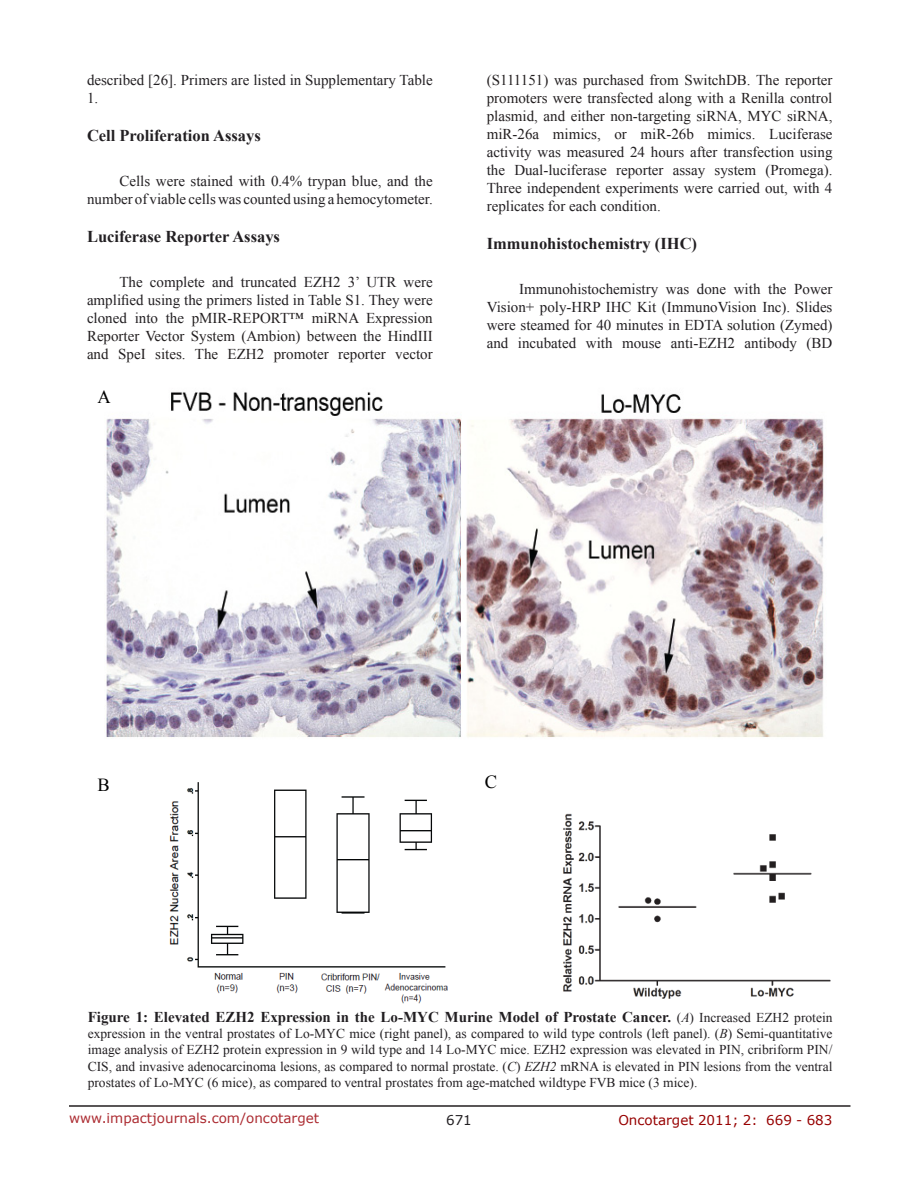
<style>
.page{position:relative;width:918px;height:1188px;background:#fff}
.page>*{position:absolute;margin:0;border:0;box-sizing:border-box;transform-origin:0 0}
.t1{font:18.45px "Times New Roman";color:#000}
.SubHeading{font:700 16.5px "Times New Roman";color:#221f22}
.BodyText{font:15px/18px "Times New Roman";color:#221f22;text-align:justify}
.BodyText-2{font:15px/18px "Times New Roman";color:#231f20;text-align:justify}
.FigureText{font:700 15px "Times New Roman";color:#221f22}
.FigureText-2{font:13.5px/16.2px "Times New Roman";color:#221f22;text-align:justify}
.t2{font:13.5px "Verdana";color:#ac2b31}
.t3{font:13.5px "Verdana";color:#970000}
.t4{font:13.5px "Verdana";color:#221f22}
.s1{color:#221f22}
.s2{color:#231f20}
.s3{font-weight:400;font-size:13.5px}
.s4{font-weight:400;font-style:italic;font-size:13.5px}
.s5{font-style:italic}
</style>
<div class="page">
<hr style="left:69px;top:1105px;width:781px;height:2px;background:#231f20">
<img style="left:106px;top:392px;width:718px;height:345px">
<img style="left:169px;top:782px;width:279px;height:222px">
<img style="left:563px;top:813px;width:268px;height:186px">
<p class="BodyText" style="left:87px;top:71px;width:347px">described [26]. Primers are listed in Supplementary Table<br>1.</p>
<p class="SubHeading" style="left:87px;top:124px;width:175px">Cell Proliferation Assays</p>
<p class="BodyText" style="left:87px;top:172px;width:347px;text-align:right">Cells were stained with 0.4% trypan blue, and the number of viable cells was counted using a hemocytometer.</p>
<p class="SubHeading" style="left:87px;top:225px;width:195px">Luciferase Reporter Assays</p>
<p class="BodyText-2" style="left:87px;top:273px;width:347px;text-indent:32px"><span class="s1">The complete and truncated EZH2 3’ UTR were amplified using the primers listed in Table S1. They were cloned into the</span> pMIR-REPORT™ miRNA Expression Reporter Vector System (Ambion) between the HindIII and SpeI sites. The EZH2 promoter reporter vector</p>
<p class="t1" style="left:97px;top:384px;width:15px">A</p>
<p class="BodyText" style="left:487px;top:71px;width:347px"><span class="s2">(S111151) was purchased from SwitchDB. The reporter promoters were transfected along with a Renilla control plasmid, and either non-targeting siRNA, MYC siRNA, miR-26a mimics, or miR-26b mimics.</span> Luciferase activity was measured 24 hours after transfection using the Dual-luciferase reporter assay system (Promega).<br>Three independent experiments were carried out, with 4 replicates for each condition.</p>
<p class="SubHeading" style="left:487px;top:232px;width:212px">Immunohistochemistry (IHC)</p>
<p class="BodyText" style="left:487px;top:280px;width:347px;text-indent:32px">Immunohistochemistry was done with the Power Vision+ poly-HRP IHC Kit (ImmunoVision Inc). Slides were steamed for 40 minutes in EDTA solution (Zymed) and incubated with mouse anti-EZH2 antibody (BD</p>
<p class="t1" style="left:97px;top:772px;width:14px">B</p>
<p class="t1" style="left:485px;top:769px;width:14px">C</p>
<p class="FigureText" style="left:88px;top:1007px;width:746px">Figure 1: Elevated EZH2 Expression in the Lo-MYC Murine Model of Prostate Cancer. <span class="s3">(</span><span class="s4">A</span><span class="s3">) Increased EZH2 protein</span></p>
<p class="FigureText-2" style="left:88px;top:1025px;width:746px">expression in the ventral prostates of Lo-MYC mice (right panel), as compared to wild type controls (left panel). (<span class="s5">B</span>) Semi-quantitative image analysis of EZH2 protein expression in 9 wild type and 14 Lo-MYC mice. EZH2 expression was elevated in PIN, cribriform PIN/ CIS, and invasive adenocarcinoma lesions, as compared to normal prostate. (<span class="s5">C</span>) <span class="s5">EZH2</span> mRNA is elevated in PIN lesions from the ventral prostates of Lo-MYC (6 mice), as compared to ventral prostates from age-matched wildtype FVB mice (3 mice).</p>
<p class="t2" style="left:69px;top:1109px;width:252px">www.impactjournals.com/oncotarget</p>
<p class="t4" style="left:446px;top:1111px;width:27px">671</p>
<p class="t3" style="left:618px;top:1111px;width:216px">Oncotarget 2011; 2: 669 - 683</p>
</div>
